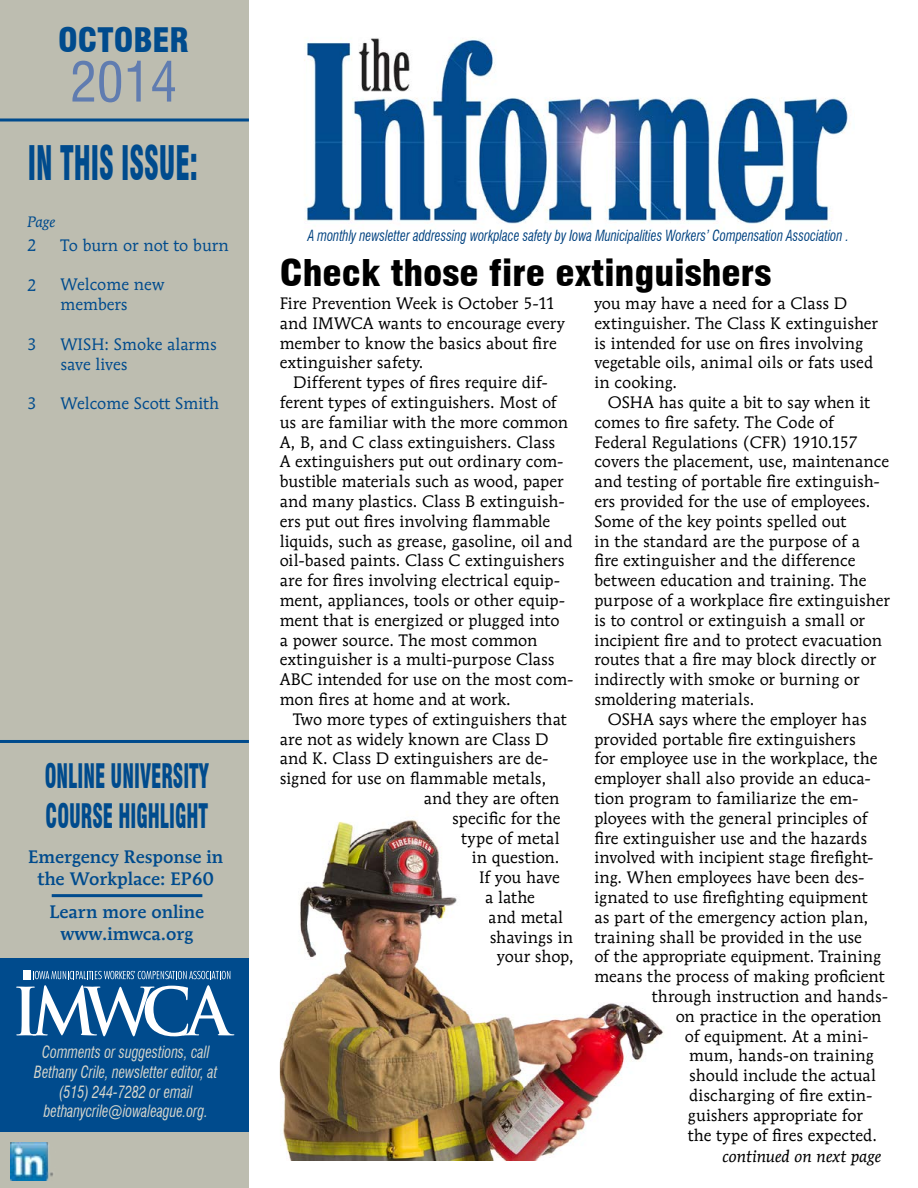
<style>
.page{position:relative;width:918px;height:1188px;background:#fff}
.page>*{position:absolute;margin:0;border:0;box-sizing:border-box;transform-origin:0 0}
.t1{font:condensed 54px "Swiss 721 BT";color:#607cb0}
.t2{font:900 condensed 46.5px "Swiss 721 BT";color:#004b8d;scale:.6 1}
.t3{font:900 condensed 36px "Swiss 721 BT";color:#000;scale:1.08 1}
.t4{font:900 condensed 33px/39.6px "Swiss 721 BT";color:#004b8d;scale:.6 1}
.t5{font:900 condensed 33px "Swiss 721 BT";color:#004b8d}
.t6{font:500 18px/21.6px "Mendoza Roman";color:#004b8d;text-align:center}
.t7{font:16.5px/19.8px "Mendoza Roman";letter-spacing:.005em;color:#000}
.t8{font:italic condensed 16.5px/19.8px "Swiss 721 BT";color:#d6d6cc;text-align:center;scale:.85 1}
.t9{font:16.5px/19.8px "Mendoza Roman";color:#004b8d}
.t10{font:italic 16.5px "Mendoza Roman";color:#000}
.t11{font:italic condensed 15px "Swiss 721 BT";color:#004280;scale:.85 1}
.t12{font:italic 15px "Mendoza Roman";color:#004b8d}
</style>
<div class="page">
<div style="left:0;top:0;width:249px;height:1188px;background:#bdbdb0"></div>
<img style="left:304px;top:37px;width:547px;height:193px">
<svg style="left:0;top:118px;width:249px;height:4px"></svg>
<hr style="left:0;top:740px;width:249px;height:3px;background:#004b8d">
<hr style="left:52px;top:894px;width:150px;height:3px;background:#004b8d">
<div style="left:0;top:958px;width:248px;height:174px;background:#004b8d"></div>
<div style="left:23px;top:971px;width:7px;height:9px;background:#fff"></div>
<svg style="left:33px;top:971px;width:197px;height:8px"></svg>
<svg style="left:16px;top:985px;width:218px;height:51px"></svg>
<img style="left:11px;top:1143px;width:42px;height:37px">
<img style="left:280px;top:820px;width:384px;height:341px">
<h3 class="t5" style="left:58px;top:20px;width:132px">OCTOBER</h3>
<h1 class="t1" style="left:70px;top:50px;width:109px">2014</h1>
<h2 class="t2" style="left:28px;top:135px;width:285px">IN THIS ISSUE:</h2>
<p class="t12" style="left:27px;top:212px;width:30px">Page</p>
<p class="t9" style="left:27px;top:235px;width:11px">2</p>
<p class="t9" style="left:27px;top:275px;width:11px">2</p>
<p class="t9" style="left:60px;top:235px;width:170px">To burn or not to burn</p>
<p class="t9" style="left:60px;top:275px;width:105px">Welcome new members</p>
<p class="t9" style="left:60px;top:334px;width:158px">WISH: Smoke alarms save lives</p>
<p class="t9" style="left:60px;top:393px;width:160px">Welcome Scott Smith</p>
<p class="t9" style="left:27px;top:334px;width:11px">3</p>
<p class="t9" style="left:27px;top:394px;width:11px">3</p>
<h3 class="t4" style="left:45px;top:756px;width:275px">ONLINE UNIVERSITY<br>COURSE HIGHLIGHT</h3>
<p class="t6" style="left:28px;top:846px;width:197px">Emergency Response in the Workplace: EP60</p>
<p class="t6" style="left:50px;top:901px;width:156px">Learn more online www.imwca.org</p>
<p class="t8" style="left:34px;top:1042px;width:217px">Comments or suggestions, call<br>Bethany Crile, newsletter editor, at (515) 244-7282 or email bethanycrile@iowaleague.org.</p>
<p class="t11" style="left:308px;top:226px;width:638px">A monthly newsletter addressing workplace safety by Iowa Municipalities Workers’ Compensation Association .</p>
<h3 class="t3" style="left:280px;top:251px;width:457px">Check those fire extinguishers</h3>
<p class="t7" style="left:280px;top:293px;width:286px">Fire Prevention Week is October 5-11 and IMWCA wants to encourage every member to know the basics about fire extinguisher safety.</p>
<p class="t7" style="left:280px;top:372px;width:295px;text-indent:14px">Different types of fires require dif&shy;ferent types of extinguishers. Most of us are familiar with the more common A, B, and C class extinguishers. Class<br>A extinguishers put out ordinary com&shy;bustible materials such as wood, paper and many plastics. Class B extinguish&shy;ers put out fires involving flammable liquids, such as grease, gasoline, oil and oil-based paints. Class C extinguishers are for fires involving electrical equip&shy;ment, appliances, tools or other equip&shy;ment that is energized or plugged into<br>a power source. The most common extinguisher is a multi-purpose Class ABC intended for use on the most com&shy;mon fires at home and at work.</p>
<p class="t7" style="left:293px;top:709px;width:275px">Two more types of extinguishers that</p>
<p class="t7" style="left:280px;top:729px;width:271px">are not as widely known are Class D</p>
<p class="t7" style="left:280px;top:749px;width:270px">and K. Class D extinguishers are de-</p>
<p class="t7" style="left:280px;top:768px;width:268px">signed for use on flammable metals,</p>
<p class="t7" style="left:424px;top:788px;width:138px">and they are often</p>
<p class="t7" style="left:452px;top:808px;width:110px">specific for the</p>
<p class="t7" style="left:461px;top:828px;width:100px">type of metal</p>
<p class="t7" style="left:472px;top:848px;width:89px">in question.</p>
<p class="t7" style="left:479px;top:867px;width:82px">If you have</p>
<p class="t7" style="left:485px;top:887px;width:51px">a lathe</p>
<p class="t7" style="left:488px;top:907px;width:77px">and metal</p>
<p class="t7" style="left:490px;top:927px;width:85px">shavings in</p>
<p class="t7" style="left:497px;top:947px;width:78px">your shop,</p>
<p class="t7" style="left:594px;top:293px;width:285px">you may have a need for a Class D extinguisher. The Class K extinguisher is intended for use on fires involving vegetable oils, animal oils or fats used in cooking.</p>
<p class="t7" style="left:594px;top:392px;width:297px;text-indent:13px">OSHA has quite a bit to say when it comes to fire safety. The Code of Federal Regulations (CFR) 1910.157 covers the placement, use, maintenance and testing of portable fire extinguish&shy;ers provided for the use of employees.<br>Some of the key points spelled out<br>in the standard are the purpose of a<br>fire extinguisher and the difference between education and training. The purpose of a workplace fire extinguisher is to control or extinguish a small or incipient fire and to protect evacuation routes that a fire may block directly or indirectly with smoke or burning or smoldering materials.</p>
<p class="t7" style="left:608px;top:709px;width:260px">OSHA says where the employer has</p>
<p class="t7" style="left:594px;top:729px;width:263px">provided portable fire extinguishers</p>
<p class="t7" style="left:594px;top:749px;width:284px">for employee use in the workplace, the</p>
<p class="t7" style="left:594px;top:768px;width:278px">employer shall also provide an educa-</p>
<p class="t7" style="left:594px;top:788px;width:266px">tion program to familiarize the em-</p>
<p class="t7" style="left:594px;top:808px;width:275px">ployees with the general principles of</p>
<p class="t7" style="left:594px;top:828px;width:274px">fire extinguisher use and the hazards</p>
<p class="t7" style="left:594px;top:848px;width:281px">involved with incipient stage firefight-</p>
<p class="t7" style="left:594px;top:867px;width:272px">ing. When employees have been des-</p>
<p class="t7" style="left:594px;top:887px;width:275px">ignated to use firefighting equipment</p>
<p class="t7" style="left:594px;top:907px;width:276px">as part of the emergency action plan,</p>
<p class="t7" style="left:594px;top:927px;width:269px">training shall be provided in the use</p>
<p class="t7" style="left:594px;top:947px;width:288px">of the appropriate equipment. Training</p>
<p class="t7" style="left:594px;top:966px;width:292px">means the process of making proficient</p>
<p class="t7" style="left:652px;top:986px;width:238px">through instruction and hands-</p>
<p class="t7" style="left:676px;top:1006px;width:207px">on practice in the operation</p>
<p class="t7" style="left:685px;top:1026px;width:185px">of equipment. At a mini-</p>
<p class="t7" style="left:689px;top:1046px;width:186px">mum, hands-on training</p>
<p class="t7" style="left:689px;top:1065px;width:188px">should include the actual</p>
<p class="t7" style="left:689px;top:1085px;width:185px">discharging of fire extin-</p>
<p class="t7" style="left:688px;top:1105px;width:177px">guishers appropriate for</p>
<p class="t7" style="left:688px;top:1125px;width:191px">the type of fires expected.</p>
<p class="t10" style="left:723px;top:1146px;width:160px">continued on next page</p>
</div>
